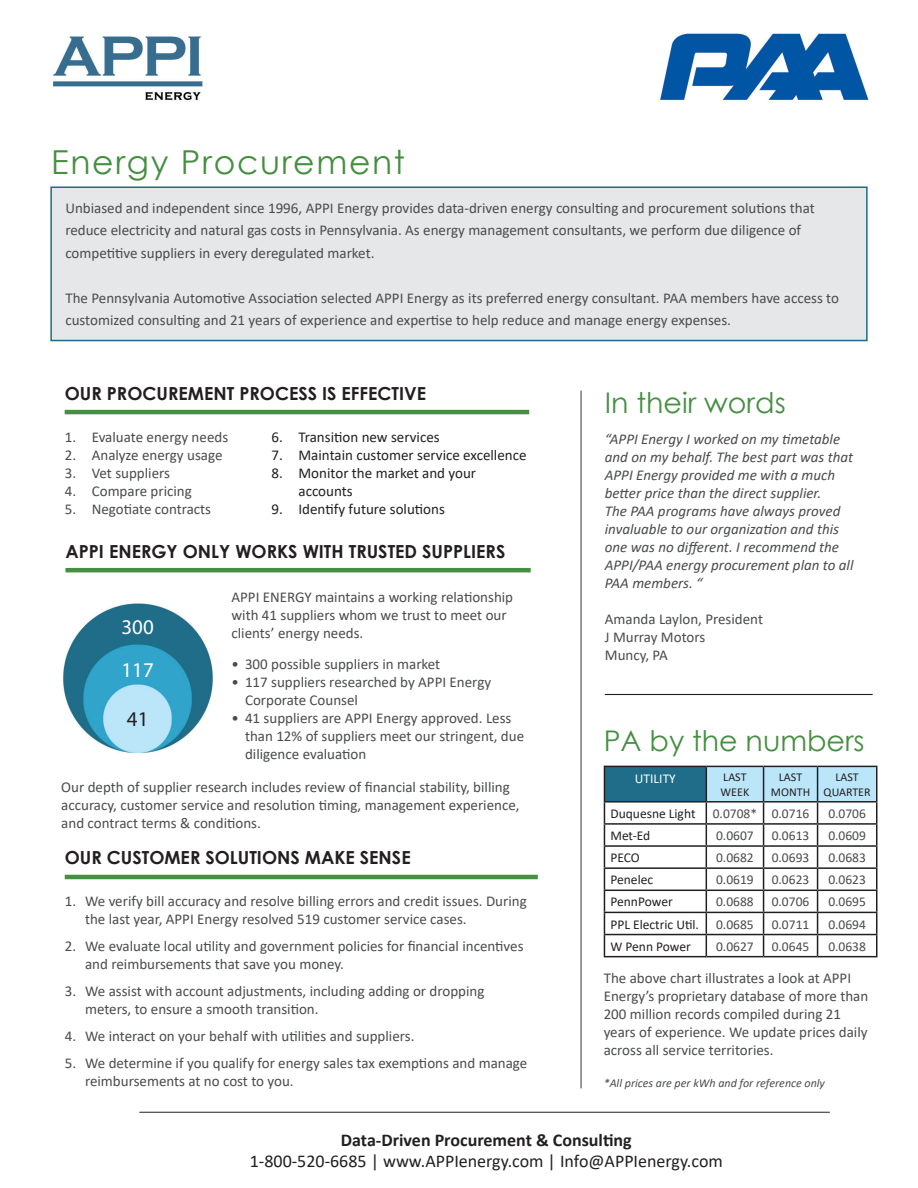
<style>
.page{position:relative;width:918px;height:1188px;background:#fff}
.page>*{position:absolute;margin:0;border:0;box-sizing:border-box;transform-origin:0 0}
.t1{font:33px "Century Gothic";letter-spacing:.05em;color:#458f41}
.t2{font:28.5px "Century Gothic";color:#458f41}
.t3{font:21px "Myriad Pro";color:#fff}
.t4{font:21px "Myriad Pro";color:#231f20}
.t5{font:700 18px "Century Gothic";color:#231f20}
.t6{font:18px "Calibri";color:#231f20}
.t7{font:700 18px "Calibri";color:#231f20}
.t8{font:15px/18px "Calibri";color:#4a4b4b}
.t9{font:italic 15px/18px "Calibri";color:#4a4b4b}
.t10{font:15px/18px "Calibri";color:#231f20}
.t11{font:13.5px "Calibri";color:#4a4b4b}
.t12{font:13.5px "Calibri";color:#231f20}
.t13{font:13.5px "Calibri";color:#fff}
.t14{font:italic 12px "Calibri";color:#4a4b4b}
.t15{font:12px/14.4px "Calibri";color:#231f20}
</style>
<div class="page">
<img style="left:50px;top:33px;width:828px;height:1079px">
<div style="left:51px;top:187px;width:816px;height:154px;background:#e6e7e9"></div>
<div style="left:50px;top:186px;width:818px;height:155px;border:2px solid #1c6d87"></div>
<hr style="left:580px;top:391px;width:2px;height:697px;background:#4a4b4b">
<hr style="left:605px;top:694px;width:268px;height:1px;background:#231f20">
<hr style="left:139px;top:1112px;width:691px;height:1px;background:#231f20">
<hr style="left:65px;top:410px;width:464px;height:4px;background:#458f41">
<hr style="left:65px;top:568px;width:466px;height:4px;background:#458f41">
<hr style="left:65px;top:875px;width:473px;height:4px;background:#458f41">
<div style="left:604px;top:766px;width:102px;height:36px;background:#1f6d88"></div>
<hr style="left:876px;top:767px;width:2px;height:34px;background:#231f20">
<hr style="left:876px;top:803px;width:2px;height:20px;background:#231f20">
<hr style="left:604px;top:823px;width:102px;height:2px;background:#231f20">
<hr style="left:876px;top:825px;width:2px;height:20px;background:#231f20">
<hr style="left:604px;top:845px;width:102px;height:2px;background:#231f20">
<hr style="left:876px;top:847px;width:2px;height:20px;background:#231f20">
<hr style="left:604px;top:867px;width:102px;height:2px;background:#231f20">
<hr style="left:876px;top:869px;width:2px;height:21px;background:#231f20">
<hr style="left:604px;top:890px;width:102px;height:1px;background:#231f20">
<hr style="left:876px;top:891px;width:2px;height:21px;background:#231f20">
<hr style="left:604px;top:912px;width:102px;height:1px;background:#231f20">
<hr style="left:876px;top:913px;width:2px;height:21px;background:#231f20">
<hr style="left:604px;top:934px;width:102px;height:1px;background:#231f20">
<svg style="left:604px;top:803px;width:1px;height:153px"></svg>
<svg style="left:706px;top:766px;width:171px;height:190px"></svg>
<hr style="left:876px;top:935px;width:2px;height:21px;background:#231f20">
<hr style="left:604px;top:956px;width:102px;height:1px;background:#231f20">
<hr style="left:706px;top:956px;width:58px;height:1px;background:#231f20">
<hr style="left:764px;top:956px;width:54px;height:1px;background:#231f20">
<hr style="left:818px;top:956px;width:59px;height:1px;background:#231f20">
<hr style="left:604px;top:766px;width:102px;height:1px;background:#231f20">
<hr style="left:604px;top:767px;width:1px;height:34px;background:#231f20">
<hr style="left:706px;top:767px;width:1px;height:34px;background:#231f20">
<hr style="left:604px;top:801px;width:102px;height:2px;background:#231f20">
<p class="t1" style="left:51px;top:139px;width:355px">Energy Procurement</p>
<p class="t8" style="left:65px;top:196px;width:751px;line-height:22.5px">Unbiased and independent since 1996, APPI Energy provides data-driven energy consulting and procurement solutions that reduce electricity and natural gas costs in Pennsylvania. As energy management consultants, we perform due diligence of competitive suppliers in every deregulated market.</p>
<p class="t8" style="left:65px;top:286px;width:775px;line-height:22.5px">The Pennsylvania Automotive Association selected APPI Energy as its preferred energy consultant. PAA members have access to customized consulting and 21 years of experience and expertise to help reduce and manage energy expenses.</p>
<p class="t5" style="left:65px;top:380px;width:363px">OUR PROCUREMENT PROCESS IS EFFECTIVE</p>
<p class="t8" style="left:65px;top:427px;width:165px">1. Evaluate energy needs</p>
<p class="t8" style="left:65px;top:445px;width:159px">2. Analyze energy usage</p>
<p class="t8" style="left:65px;top:463px;width:107px">3. Vet suppliers</p>
<p class="t8" style="left:65px;top:481px;width:129px">4. Compare pricing</p>
<p class="t8" style="left:65px;top:499px;width:148px">5. Negotiate contracts</p>
<p class="t10" style="left:272px;top:427px;width:170px">6. Transition new services</p>
<p class="t10" style="left:272px;top:445px;width:257px">7. Maintain customer service excellence</p>
<p class="t10" style="left:298px;top:463px;width:179px;text-indent:-27px">8. Monitor the market and your accounts</p>
<p class="t10" style="left:272px;top:499px;width:175px">9. Identify future solutions</p>
<p class="t5" style="left:65px;top:538px;width:441px">APPI ENERGY ONLY WORKS WITH TRUSTED SUPPLIERS</p>
<p class="t3" style="left:122px;top:614px;width:34px">300</p>
<p class="t3" style="left:122px;top:657px;width:34px">117</p>
<p class="t4" style="left:127px;top:707px;width:23px">41</p>
<p class="t8" style="left:232px;top:588px;width:283px">APPI ENERGY maintains a working relationship with 41 suppliers whom we trust to meet our clients’ energy needs.</p>
<p class="t8" style="left:232px;top:655px;width:210px">• 300 possible suppliers in market</p>
<p class="t8" style="left:245px;top:673px;width:248px;text-indent:-14px">• 117 suppliers researched by APPI Energy<br>Corporate Counsel</p>
<p class="t8" style="left:245px;top:709px;width:281px;text-indent:-14px">• 41 suppliers are APPI Energy approved. Less than 12% of suppliers meet our stringent, due diligence evaluation</p>
<p class="t8" style="left:61px;top:777px;width:460px">Our depth of supplier research includes review of financial stability, billing accuracy, customer service and resolution timing, management experience, and contract terms &amp; conditions.</p>
<p class="t5" style="left:65px;top:844px;width:347px">OUR CUSTOMER SOLUTIONS MAKE SENSE</p>
<p class="t8" style="left:85px;top:891px;width:443px;text-indent:-20px">1. We verify bill accuracy and resolve billing errors and credit issues. During the last year, APPI Energy resolved 519 customer service cases.</p>
<p class="t8" style="left:85px;top:936px;width:440px;text-indent:-20px">2. We evaluate local utility and government policies for financial incentives and reimbursements that save you money.</p>
<p class="t8" style="left:85px;top:981px;width:401px;text-indent:-20px">3. We assist with account adjustments, including adding or dropping meters, to ensure a smooth transition.</p>
<p class="t8" style="left:65px;top:1026px;width:351px">4. We interact on your behalf with utilities and suppliers.</p>
<p class="t8" style="left:85px;top:1053px;width:444px;text-indent:-20px">5. We determine if you qualify for energy sales tax exemptions and manage reimbursements at no cost to you.</p>
<p class="t2" style="left:605px;top:383px;width:182px">In their words</p>
<p class="t9" style="left:605px;top:429px;width:250px">“APPI Energy I worked on my timetable and on my behalf. The best part was that APPI Energy provided me with a much better price than the direct supplier.<br>The PAA programs have always proved invaluable to our organization and this one was no different. I recommend the APPI/PAA energy procurement plan to all PAA members. “</p>
<p class="t8" style="left:605px;top:609px;width:160px">Amanda Laylon, President</p>
<p class="t8" style="left:605px;top:627px;width:102px">J Murray Motors</p>
<p class="t8" style="left:605px;top:645px;width:65px">Muncy, PA</p>
<p class="t2" style="left:604px;top:720px;width:262px">PA by the numbers</p>
<p class="t13" style="left:635px;top:769px;width:42px">UTILITY</p>
<p class="t15" style="left:721px;top:770px;width:30px">LAST<br>WEEK</p>
<p class="t15" style="left:771px;top:770px;width:41px;text-align:center">LAST<br>MONTH</p>
<p class="t15" style="left:836px;top:770px;width:25px">LAST</p>
<p class="t15" style="left:824px;top:784px;width:49px">QUARTER</p>
<p class="t12" style="left:610px;top:804px;width:87px">Duquesne Light</p>
<p class="t11" style="left:713px;top:804px;width:46px">0.0708*</p>
<p class="t11" style="left:772px;top:804px;width:39px">0.0716</p>
<p class="t11" style="left:828px;top:804px;width:39px">0.0706</p>
<p class="t12" style="left:610px;top:826px;width:41px">Met-Ed</p>
<p class="t11" style="left:716px;top:826px;width:39px">0.0607</p>
<p class="t11" style="left:772px;top:826px;width:39px">0.0613</p>
<p class="t11" style="left:828px;top:826px;width:39px">0.0609</p>
<p class="t12" style="left:610px;top:848px;width:31px">PECO</p>
<p class="t11" style="left:716px;top:848px;width:39px">0.0682</p>
<p class="t11" style="left:772px;top:848px;width:39px">0.0693</p>
<p class="t11" style="left:828px;top:848px;width:39px">0.0683</p>
<p class="t12" style="left:610px;top:870px;width:44px">Penelec</p>
<p class="t11" style="left:716px;top:870px;width:39px">0.0619</p>
<p class="t11" style="left:772px;top:870px;width:39px">0.0623</p>
<p class="t11" style="left:828px;top:870px;width:39px">0.0623</p>
<p class="t12" style="left:610px;top:893px;width:64px">PennPower</p>
<p class="t11" style="left:716px;top:893px;width:39px">0.0688</p>
<p class="t11" style="left:772px;top:893px;width:39px">0.0706</p>
<p class="t11" style="left:828px;top:893px;width:39px">0.0695</p>
<p class="t12" style="left:610px;top:915px;width:90px">PPL Electric Util.</p>
<p class="t11" style="left:716px;top:915px;width:39px">0.0685</p>
<p class="t11" style="left:772px;top:915px;width:39px">0.0711</p>
<p class="t11" style="left:828px;top:915px;width:39px">0.0694</p>
<p class="t12" style="left:610px;top:937px;width:82px">W Penn Power</p>
<p class="t11" style="left:716px;top:937px;width:39px">0.0627</p>
<p class="t11" style="left:772px;top:937px;width:39px">0.0645</p>
<p class="t11" style="left:828px;top:937px;width:39px">0.0638</p>
<p class="t8" style="left:604px;top:969px;width:266px">The above chart illustrates a look at APPI Energy’s proprietary database of more than 200 million records compiled during 21 years of experience. We update prices daily across all service territories.</p>
<p class="t14" style="left:604px;top:1075px;width:223px">*All prices are per kWh and for reference only</p>
<p class="t7" style="left:341px;top:1127px;width:292px">Data-Driven Procurement &amp; Consulting</p>
<p class="t6" style="left:250px;top:1149px;width:475px">1-800-520-6685 | www.APPIenergy.com | Info@APPIenergy.com</p>
</div>
